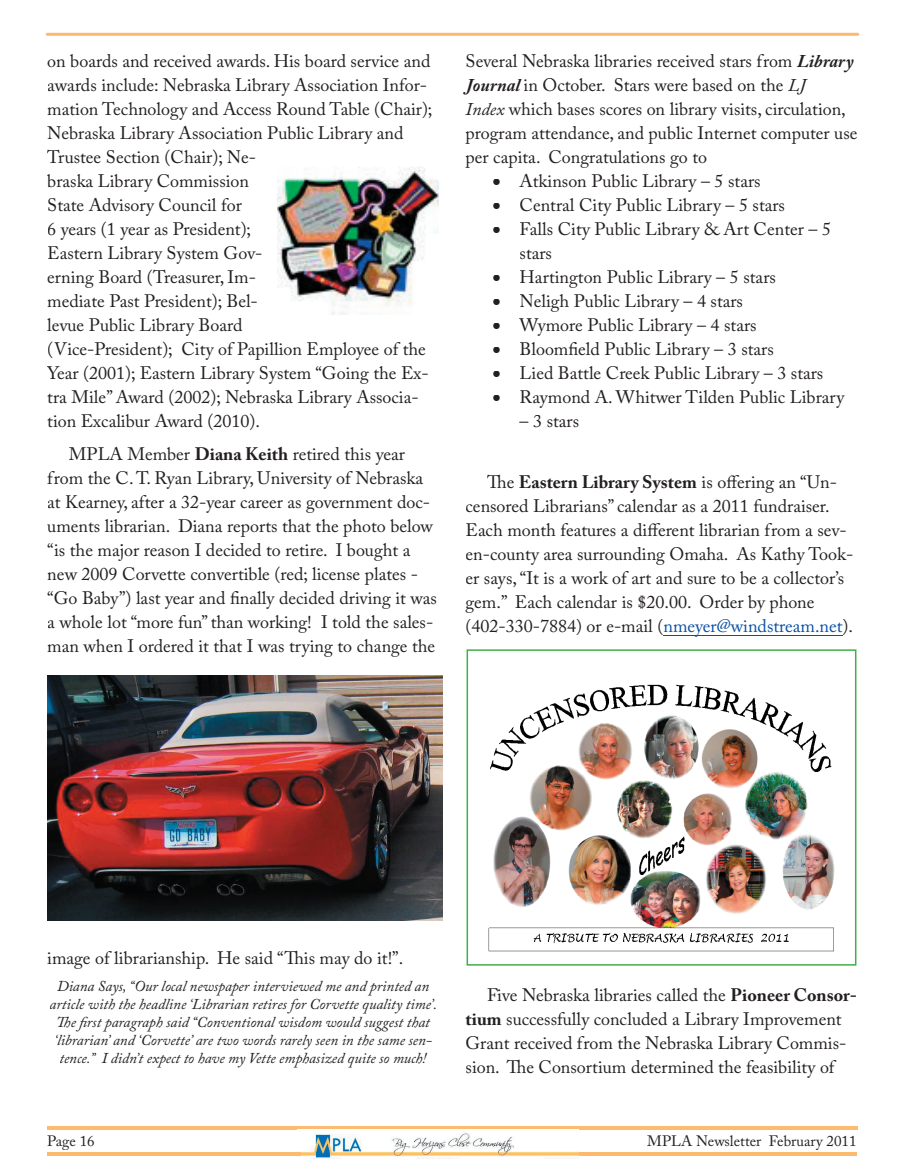
<style>
.page{position:relative;width:905px;height:1175px;background:#fff}
.page>*{position:absolute;margin:0;border:0;box-sizing:border-box;transform-origin:0 0}
.t1{font:18px/24px "Adobe Caslon Pro";color:#231f20}
.t2{font:italic 15px/18px "Adobe Caslon Pro";color:#231f20;text-align:center}
.t3{font:15px "Adobe Caslon Pro";color:#231f20}
.s1{font-weight:700}
.s2{font-weight:700;font-style:italic}
.s3{font-style:italic}
.s4{color:#094fa3}
</style>
<div class="page">
<hr style="left:577px;top:1152px;width:279px;height:3px;background:#fcbb6c">
<hr style="left:47px;top:1126px;width:810px;height:3px;background:#fcbb73">
<img style="left:297px;top:1133px;width:281px;height:25px">
<svg style="left:297px;top:1157px;width:12px;height:1px"></svg>
<div style="left:342px;top:1156px;width:74px;height:6px;background:#fff"></div>
<hr style="left:47px;top:1152px;width:254px;height:3px;background:#fcbb6c">
<hr style="left:46px;top:33px;width:813px;height:3px;background:#fcbb6c;border-radius:2px">
<hr style="left:663px;top:635px;width:179px;height:1px;background:#094fa3">
<img style="left:47px;top:675px;width:396px;height:245px">
<img style="left:466px;top:649px;width:390px;height:316px">
<img style="left:277px;top:167px;width:162px;height:148px">
<p class="t1" style="left:47px;top:49px;width:387px">on boards and received awards. His board service and awards include: Nebraska Library Association Infor&shy;mation Technology and Access Round Table (Chair); Nebraska Library Association Public Library and Trustee Section (Chair); Ne-<br>braska Library Commission<br>State Advisory Council for<br>6 years (1 year as President);<br>Eastern Library System Gov-<br>erning Board (Treasurer, Im-<br>mediate Past President); Bel-<br>levue Public Library Board<br>(Vice-President); City of Papillion Employee of the Year (2001); Eastern Library System “Going the Ex&shy;tra Mile” Award (2002); Nebraska Library Associa&shy;tion Excalibur Award (2010).</p>
<p class="t1" style="left:47px;top:442px;width:391px;text-indent:22px">MPLA Member <span class="s1">Diana Keith</span> retired this year from the C. T. Ryan Library, University of Nebraska at Kearney, after a 32-year career as government doc&shy;uments librarian. Diana reports that the photo below “is the major reason I decided to retire. I bought a new 2009 Corvette convertible (red; license plates - “Go Baby”) last year and finally decided driving it was a whole lot “more fun” than working! I told the sales&shy;man when I ordered it that I was trying to change the</p>
<p class="t1" style="left:465px;top:49px;width:393px">Several Nebraska libraries received stars from <span class="s2">Library Journal</span> in October. Stars were based on the <span class="s3">LJ<br>Index</span> which bases scores on library visits, circulation, program attendance, and public Internet computer use per capita. Congratulations go to</p>
<p class="t1" style="left:492px;top:169px;width:269px">• Atkinson Public Library – 5 stars</p>
<p class="t1" style="left:492px;top:193px;width:294px">• Central City Public Library – 5 stars</p>
<p class="t1" style="left:519px;top:217px;width:313px;text-indent:-27px">• Falls City Public Library &amp; Art Center – 5 stars</p>
<p class="t1" style="left:492px;top:265px;width:285px">• Hartington Public Library – 5 stars</p>
<p class="t1" style="left:492px;top:289px;width:252px">• Neligh Public Library – 4 stars</p>
<p class="t1" style="left:492px;top:313px;width:265px">• Wymore Public Library – 4 stars</p>
<p class="t1" style="left:492px;top:337px;width:282px">• Bloomfield Public Library – 3 stars</p>
<p class="t1" style="left:492px;top:361px;width:332px">• Lied Battle Creek Public Library – 3 stars</p>
<p class="t1" style="left:492px;top:385px;width:353px">• Raymond A. Whitwer Tilden Public Library</p>
<p class="t1" style="left:519px;top:409px;width:61px">– 3 stars</p>
<p class="t1" style="left:465px;top:470px;width:389px;text-indent:22px">The <span class="s1">Eastern Library System</span> is offering an “Un&shy;censored Librarians” calendar as a 2011 fundraiser.<br>Each month features a different librarian from a sev&shy;en-county area surrounding Omaha. As Kathy Took&shy;er says, “It is a work of art and sure to be a collector’s gem.” Each calendar is $20.00. Order by phone (402-330-7884) or e-mail (<span class="s4">nmeyer@windstream.net</span>).</p>
<p class="t1" style="left:47px;top:946px;width:357px">image of librarianship. He said “This may do it!”.</p>
<p class="t2" style="left:50px;top:976px;width:389px">Diana Says, “Our local newspaper interviewed me and printed an article with the headline ‘Librarian retires for Corvette quality time’.<br>The first paragraph said “Conventional wisdom would suggest that ‘librarian’ and ‘Corvette’ are two words rarely seen in the same sen&shy;tence.” I didn’t expect to have my Vette emphasized quite so much!</p>
<p class="t1" style="left:465px;top:983px;width:393px;text-indent:22px">Five Nebraska libraries called the <span class="s1">Pioneer Consor&shy;tium</span> successfully concluded a Library Improvement Grant received from the Nebraska Library Commis&shy;sion. The Consortium determined the feasibility of</p>
<p class="t3" style="left:47px;top:1131px;width:49px">Page 16</p>
<p class="t3" style="left:647px;top:1131px;width:211px">MPLA Newsletter February 2011</p>
</div>
